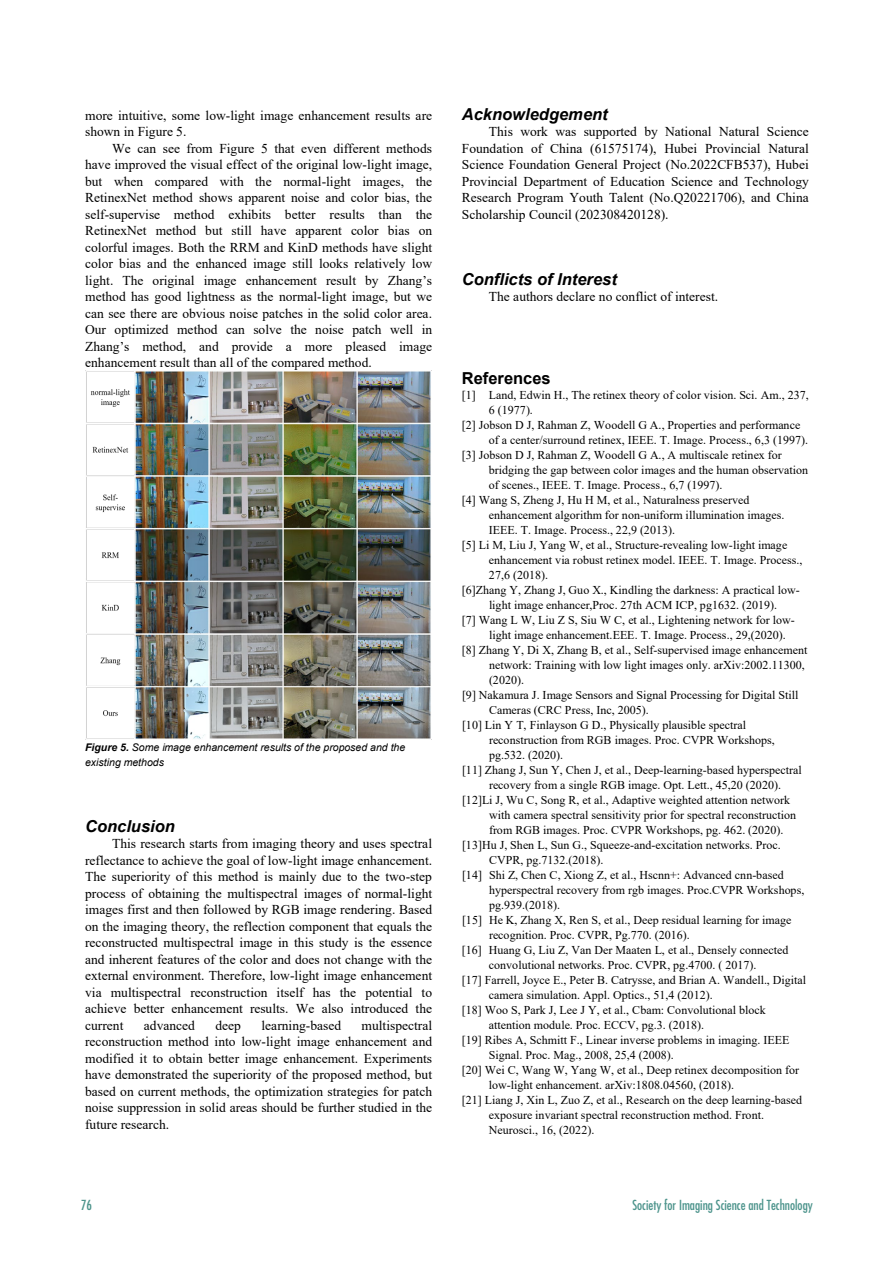
<style>
.page{position:relative;width:894px;height:1263px;background:#fff}
.page>*{position:absolute;margin:0;border:0;box-sizing:border-box;transform-origin:0 0}
.t1{font:italic 700 16.5px "Arial";color:#000}
.t2{font:700 16.5px "Arial";color:#000}
.t3{font:13.5px/16.5px "Times New Roman";color:#000;text-align:justify}
.t4{font:condensed 13.5px "Futura Std";color:#4d948c}
.t5{font:12px/15px "Times New Roman";color:#000}
.t6{font:italic 10.5px/15px "Arial";color:#000}
.s1{font-weight:700}
</style>
<div class="page">
<img style="left:85px;top:370px;width:346px;height:369px">
<p class="t3" style="left:85px;top:106px;width:348px">more intuitive, some low-light image enhancement results are shown in Figure 5.</p>
<p class="t3" style="left:85px;top:139px;width:348px;text-indent:27px">We can see from Figure 5 that even different methods have improved the visual effect of the original low-light image, but when compared with the normal-light images, the RetinexNet method shows apparent noise and color bias, the self-supervise method exhibits better results than the RetinexNet method but still have apparent color bias on colorful images. Both the RRM and KinD methods have slight color bias and the enhanced image still looks relatively low light. The original image enhancement result by Zhang’s method has good lightness as the normal-light image, but we can see there are obvious noise patches in the solid color area.<br>Our optimized method can solve the noise patch well in Zhang’s method, and provide a more pleased image enhancement result than all of the compared method.</p>
<p class="t6" style="left:85px;top:740px;width:321px"><span class="s1">Figure 5.</span> Some image enhancement results of the proposed and the existing methods</p>
<p class="t1" style="left:85px;top:815px;width:91px">Conclusion</p>
<p class="t3" style="left:85px;top:835px;width:348px;text-indent:27px">This research starts from imaging theory and uses spectral reflectance to achieve the goal of low-light image enhancement.<br>The superiority of this method is mainly due to the two-step process of obtaining the multispectral images of normal-light images first and then followed by RGB image rendering. Based on the imaging theory, the reflection component that equals the reconstructed multispectral image in this study is the essence and inherent features of the color and does not change with the external environment. Therefore, low-light image enhancement via multispectral reconstruction itself has the potential to achieve better enhancement results. We also introduced the current</p>
<p class="t3" style="left:85px;top:1016px;width:348px;text-indent:276px">multispectral reconstruction method into low-light image enhancement and modified it to obtain better image enhancement. Experiments have demonstrated the superiority of the proposed method, but based on current methods, the optimization strategies for patch noise suppression in solid areas should be further studied in the future research.</p>
<p class="t3" style="left:144px;top:1016px;width:53px">advanced</p>
<p class="t3" style="left:215px;top:1016px;width:27px">deep</p>
<p class="t3" style="left:261px;top:1016px;width:81px">learning-based</p>
<p class="t1" style="left:461px;top:103px;width:147px">Acknowledgement</p>
<p class="t3" style="left:461px;top:123px;width:348px;text-indent:27px">This work was supported by National Natural Science Foundation of China (61575174), Hubei Provincial Natural Science Foundation General Project (No.2022CFB537), Hubei Provincial Department of Education Science and Technology Research Program Youth Talent (No.Q20221706), and China Scholarship Council (202308420128).</p>
<p class="t1" style="left:461px;top:268px;width:156px">Conflicts of Interest</p>
<p class="t3" style="left:488px;top:288px;width:231px">The authors declare no conflict of interest.</p>
<p class="t2" style="left:461px;top:369px;width:90px">References</p>
<p class="t5" style="left:488px;top:387px;width:321px;text-indent:-27px">[1] Land, Edwin H., The retinex theory of color vision. Sci. Am., 237,<br>6 (1977).</p>
<p class="t5" style="left:488px;top:417px;width:320px;text-indent:-27px">[2] Jobson D J, Rahman Z, Woodell G A., Properties and performance of a center/surround retinex, IEEE. T. Image. Process., 6,3 (1997).</p>
<p class="t5" style="left:488px;top:447px;width:321px;text-indent:-27px">[3] Jobson D J, Rahman Z, Woodell G A., A multiscale retinex for bridging the gap between color images and the human observation of scenes., IEEE. T. Image. Process., 6,7 (1997).</p>
<p class="t5" style="left:488px;top:492px;width:297px;text-indent:-27px">[4] Wang S, Zheng J, Hu H M, et al., Naturalness preserved enhancement algorithm for non-uniform illumination images.<br>IEEE. T. Image. Process., 22,9 (2013).</p>
<p class="t5" style="left:489px;top:537px;width:315px;text-indent:-27px">[5] Li M, Liu J, Yang W, et al., Structure-revealing low-light image enhancement via robust retinex model. IEEE. T. Image. Process.,<br>27,6 (2018).</p>
<p class="t5" style="left:462px;top:582px;width:339px;text-align:center">[6]Zhang Y, Zhang J, Guo X., Kindling the darkness: A practical low&shy;light image enhancer,Proc. 27th ACM ICP, pg1632. (2019).</p>
<p class="t5" style="left:489px;top:612px;width:307px;text-indent:-27px">[7] Wang L W, Liu Z S, Siu W C, et al., Lightening network for low&shy;light image enhancement.EEE. T. Image. Process., 29,(2020).</p>
<p class="t5" style="left:489px;top:642px;width:320px;text-indent:-27px">[8] Zhang Y, Di X, Zhang B, et al., Self-supervised image enhancement network: Training with low light images only. arXiv:2002.11300, (2020).</p>
<p class="t5" style="left:489px;top:687px;width:311px;text-indent:-27px">[9] Nakamura J. Image Sensors and Signal Processing for Digital Still<br>Cameras (CRC Press, Inc, 2005).</p>
<p class="t5" style="left:489px;top:717px;width:287px;text-indent:-27px">[10] Lin Y T, Finlayson G D., Physically plausible spectral reconstruction from RGB images. Proc. CVPR Workshops, pg.532. (2020).</p>
<p class="t5" style="left:462px;top:762px;width:341px;text-align:center">[11] Zhang J, Sun Y, Chen J, et al., Deep-learning-based hyperspectral recovery from a single RGB image. Opt. Lett., 45,20 (2020).</p>
<p class="t5" style="left:489px;top:792px;width:308px;text-indent:-27px">[12]Li J, Wu C, Song R, et al., Adaptive weighted attention network with camera spectral sensitivity prior for spectral reconstruction from RGB images. Proc. CVPR Workshops, pg. 462. (2020).</p>
<p class="t5" style="left:489px;top:837px;width:293px;text-indent:-27px">[13]Hu J, Shen L, Sun G., Squeeze-and-excitation networks. Proc.<br>CVPR, pg.7132.(2018).</p>
<p class="t5" style="left:489px;top:867px;width:317px;text-indent:-27px">[14] Shi Z, Chen C, Xiong Z, et al., Hscnn+: Advanced cnn-based hyperspectral recovery from rgb images. Proc.CVPR Workshops, pg.939.(2018).</p>
<p class="t5" style="left:489px;top:912px;width:304px;text-indent:-27px">[15] He K, Zhang X, Ren S, et al., Deep residual learning for image recognition. Proc. CVPR, Pg.770. (2016).</p>
<p class="t5" style="left:461px;top:942px;width:328px;text-align:center">[16] Huang G, Liu Z, Van Der Maaten L, et al., Densely connected convolutional networks. Proc. CVPR, pg.4700. ( 2017).</p>
<p class="t5" style="left:488px;top:972px;width:319px;text-indent:-27px">[17] Farrell, Joyce E., Peter B. Catrysse, and Brian A. Wandell., Digital camera simulation. Appl. Optics., 51,4 (2012).</p>
<p class="t5" style="left:488px;top:1002px;width:278px;text-indent:-27px">[18] Woo S, Park J, Lee J Y, et al., Cbam: Convolutional block attention module. Proc. ECCV, pg.3. (2018).</p>
<p class="t5" style="left:488px;top:1032px;width:302px;text-indent:-27px">[19] Ribes A, Schmitt F., Linear inverse problems in imaging. IEEE<br>Signal. Proc. Mag., 2008, 25,4 (2008).</p>
<p class="t5" style="left:488px;top:1062px;width:311px;text-indent:-27px">[20] Wei C, Wang W, Yang W, et al., Deep retinex decomposition for low-light enhancement. arXiv:1808.04560, (2018).</p>
<p class="t5" style="left:488px;top:1092px;width:314px;text-indent:-27px">[21] Liang J, Xin L, Zuo Z, et al., Research on the deep learning-based exposure invariant spectral reconstruction method. Front.<br>Neurosci., 16, (2022).</p>
<p class="t4" style="left:81px;top:1197px;width:13px">76</p>
<p class="t4" style="left:632px;top:1197px;width:182px">Society for Imaging Science and Technology</p>
</div>
